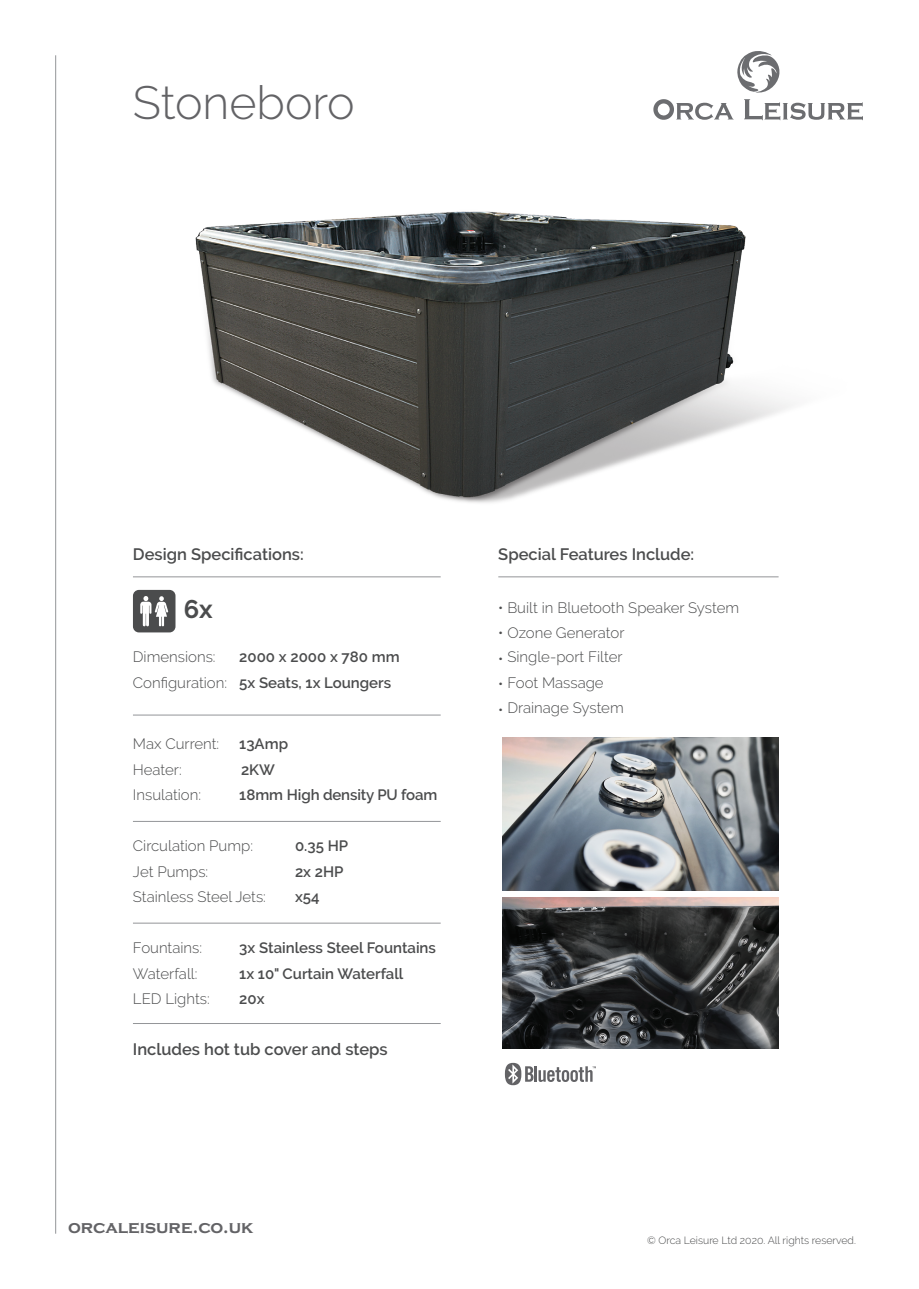
<style>
.page{position:relative;width:919px;height:1289px;background:#fff}
.page>*{position:absolute;margin:0;border:0;box-sizing:border-box;transform-origin:0 0}
.t1{font:300 46.5px "Raleway";color:#636366}
.t2{font:700 25.5px "Raleway";color:#4b4c4d}
.t3{font:700 18px "Copperplate";color:#636366}
.t4{font:600 16.5px "Raleway";color:#4b4c4d}
.t5{font:300 15px "Raleway";color:#4b4c4d}
.t6{font:600 15px "Raleway";color:#4b4c4d}
.t7{font:300 10.5px "Raleway";color:#4b4c4d}
.s1{font-weight:300}
</style>
<div class="page">
<img style="left:195px;top:102px;width:668px;height:401px">
<svg style="left:653px;top:51px;width:209px;height:69px"></svg>
<hr style="left:133px;top:576px;width:307px;height:1px;background:#939598">
<hr style="left:498px;top:576px;width:280px;height:1px;background:#939598">
<hr style="left:133px;top:714px;width:307px;height:1px;background:#939598">
<hr style="left:133px;top:821px;width:307px;height:1px;background:#939598">
<hr style="left:133px;top:922px;width:307px;height:1px;background:#939598">
<div style="left:133px;top:590px;width:42px;height:42px;background:#4b4c4d;border-radius:6px"></div>
<svg style="left:140px;top:596px;width:28px;height:30px"></svg>
<hr style="left:133px;top:1023px;width:307px;height:1px;background:#939598">
<img style="left:502px;top:898px;width:276px;height:150px">
<img style="left:502px;top:737px;width:276px;height:153px">
<svg style="left:505px;top:1062px;width:91px;height:23px"></svg>
<hr style="left:55px;top:55px;width:1px;height:1178px;background:#939598">
<p class="t1" style="left:133px;top:75px;width:223px">Stoneboro</p>
<p class="t4" style="left:133px;top:544px;width:172px">Design Specifications:</p>
<p class="t2" style="left:184px;top:594px;width:31px">6x</p>
<p class="t5" style="left:133px;top:648px;width:84px">Dimensions:</p>
<p class="t6" style="left:239px;top:648px;width:162px">2000 x 2000 x 780 mm</p>
<p class="t6" style="left:133px;top:673px;width:260px"><span class="s1">Configuration:</span> 5x Seats, 1x Loungers</p>
<p class="t5" style="left:133px;top:735px;width:88px">Max Current:</p>
<p class="t6" style="left:239px;top:735px;width:50px">13Amp</p>
<p class="t5" style="left:133px;top:760px;width:50px">Heater:</p>
<p class="t6" style="left:241px;top:760px;width:35px">2KW</p>
<p class="t5" style="left:133px;top:786px;width:70px">Insulation:</p>
<p class="t6" style="left:239px;top:786px;width:199px">18mm High density PU foam</p>
<p class="t5" style="left:133px;top:837px;width:121px">Circulation Pump:</p>
<p class="t6" style="left:295px;top:837px;width:55px">0.35 HP</p>
<p class="t5" style="left:133px;top:862px;width:77px">Jet Pumps:</p>
<p class="t6" style="left:295px;top:862px;width:50px">2x 2HP</p>
<p class="t5" style="left:133px;top:888px;width:134px">Stainless Steel Jets:</p>
<p class="t6" style="left:295px;top:888px;width:26px">x54</p>
<p class="t5" style="left:133px;top:939px;width:71px">Fountains:</p>
<p class="t6" style="left:239px;top:939px;width:198px">3x Stainless Steel Fountains</p>
<p class="t5" style="left:133px;top:964px;width:66px">Waterfall:</p>
<p class="t6" style="left:239px;top:964px;width:166px">1x 10" Curtain Waterfall</p>
<p class="t5" style="left:133px;top:990px;width:78px">LED Lights:</p>
<p class="t6" style="left:239px;top:990px;width:27px">20x</p>
<p class="t4" style="left:133px;top:1039px;width:256px">Includes hot tub cover and steps</p>
<p class="t4" style="left:498px;top:544px;width:197px">Special Features Include:</p>
<p class="t5" style="left:498px;top:598px;width:242px">• Built in Bluetooth Speaker System</p>
<p class="t5" style="left:498px;top:624px;width:128px">• Ozone Generator</p>
<p class="t5" style="left:498px;top:648px;width:126px">• Single-port Filter</p>
<p class="t5" style="left:498px;top:673px;width:107px">• Foot Massage</p>
<p class="t5" style="left:498px;top:699px;width:127px">• Drainage System</p>
<p class="t3" style="left:68px;top:1216px;width:187px">orcaleisure.co.uk</p>
<p class="t7" style="left:647px;top:1233px;width:210px">© Orca Leisure Ltd 2020. All rights reserved.</p>
</div>
